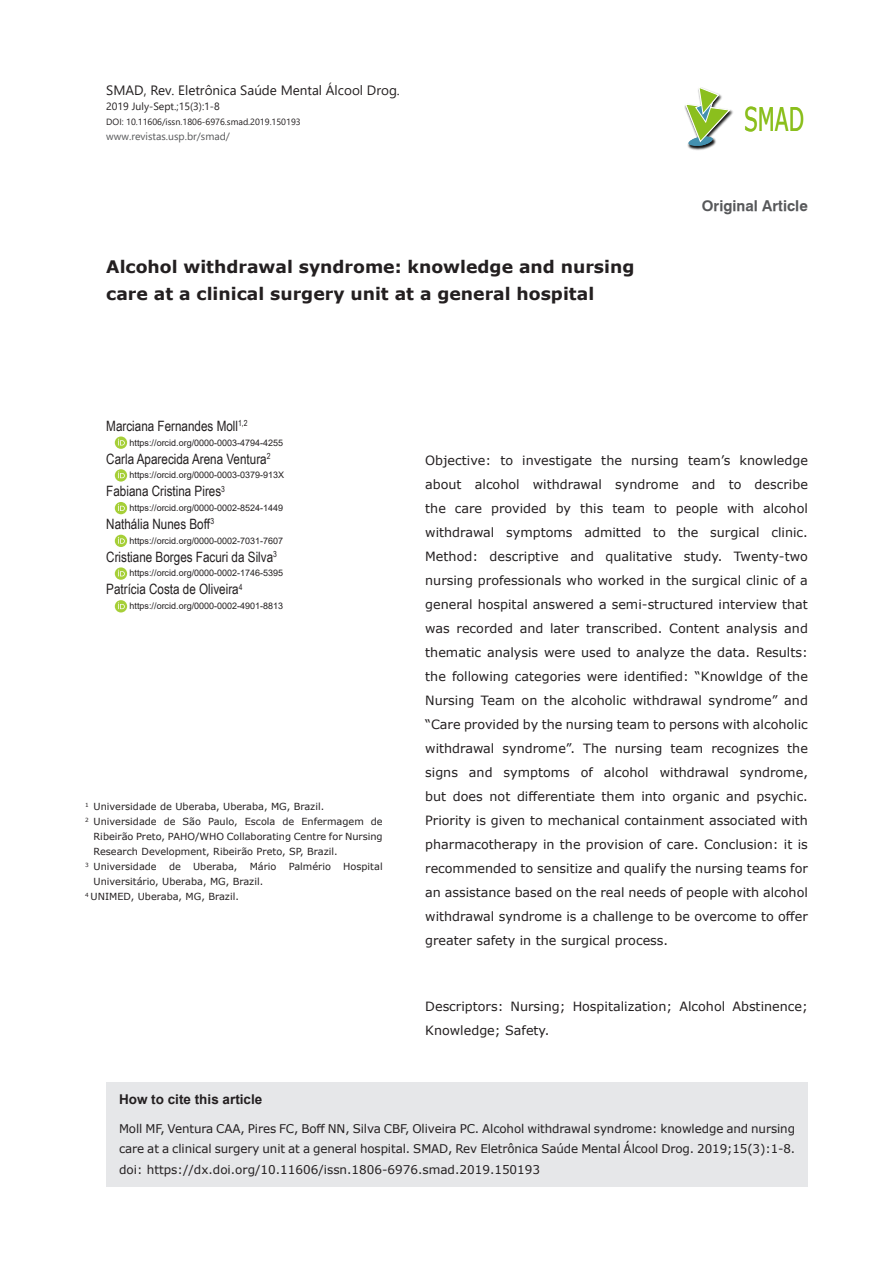
<style>
.page{position:relative;width:893px;height:1263px;background:#fff}
.page>*{position:absolute;margin:0;border:0;box-sizing:border-box;transform-origin:0 0}
.t1{font:32.55px "Verdana";color:#8bbf1d;scale:.62 1}
.Título{font:700 17.25px/27px "Verdana";color:#231f20}
.t2{font:700 15px "Geneva";color:#57585a}
.Autor{font:14.25px "Arial Narrow";color:#231f20}
.Cab-Nomedarevista{font:13.5px "Segoe UI";color:#231f20}
.Como_citar_titulo{font:700 13.5px "Arial";color:#231f20}
.Resumo{font:12.75px/24px "Verdana";color:#231f20;text-align:justify}
.Descritores{font:12.75px/24px "Verdana";color:#231f20}
.Como_citar_texto{font:12px/20.2px "Verdana";color:#231f20;text-align:justify}
.site{font:10.5px "Segoe UI";color:#57585a}
.ano_n_eid{font:10.5px "Segoe UI";color:#231f20}
.Rodapé_Autor{font:9.75px/15px "Verdana";color:#231f20;text-align:justify}
.ORCID_NOVO{font:9px "Arial";color:#231f20}
.DOI{font:9px "Segoe UI";color:#231f20}
</style>
<div class="page">
<img style="left:684px;top:106px;width:49px;height:44px">
<svg style="left:685px;top:87px;width:46px;height:60px"></svg>
<div style="left:106px;top:1082px;width:702px;height:104px;background:#e6e7e9"></div>
<svg style="left:115px;top:436px;width:12px;height:13px"></svg>
<svg style="left:118px;top:439px;width:7px;height:6px"></svg>
<svg style="left:115px;top:469px;width:12px;height:13px"></svg>
<svg style="left:118px;top:471px;width:7px;height:7px"></svg>
<div style="left:115px;top:502px;width:12px;height:12px;background:#a6cf38;border-radius:50%"></div>
<svg style="left:118px;top:504px;width:7px;height:7px"></svg>
<div style="left:115px;top:535px;width:12px;height:12px;background:#a6cf38;border-radius:50%"></div>
<svg style="left:118px;top:537px;width:7px;height:7px"></svg>
<svg style="left:115px;top:567px;width:12px;height:13px"></svg>
<svg style="left:118px;top:570px;width:7px;height:6px"></svg>
<svg style="left:115px;top:600px;width:12px;height:12px"></svg>
<svg style="left:118px;top:602px;width:7px;height:7px"></svg>
<p class="Cab-Nomedarevista" style="left:106px;top:77px;width:295px">SMAD, Rev. Eletrônica Saúde Mental Álcool Drog.</p>
<p class="ano_n_eid" style="left:106px;top:96px;width:115px">2019 July-Sept.;15(3):1-8</p>
<p class="DOI" style="left:106px;top:113px;width:196px">DOI: 10.11606/issn.1806-6976.smad.2019.150193</p>
<p class="site" style="left:106px;top:126px;width:125px">www.revistas.usp.br/smad/</p>
<p class="Título" style="left:106px;top:253px;width:530px">Alcohol withdrawal syndrome: knowledge and nursing care at a clinical surgery unit at a general hospital</p>
<p class="t1" style="left:744px;top:97px;width:99px">SMAD</p>
<p class="t2" style="left:702px;top:197px;width:108px">Original Article</p>
<p class="Autor" style="left:106px;top:415px;width:143px">Marciana Fernandes Moll<sup>1,2</sup></p>
<p class="ORCID_NOVO" style="left:130px;top:436px;width:155px">https://orcid.org/0000-0003-4794-4255</p>
<p class="Autor" style="left:106px;top:448px;width:166px">Carla Aparecida Arena Ventura<sup>2</sup></p>
<p class="ORCID_NOVO" style="left:130px;top:469px;width:156px">https://orcid.org/0000-0003-0379-913X</p>
<p class="Autor" style="left:106px;top:481px;width:120px">Fabiana Cristina Pires<sup>3</sup></p>
<p class="ORCID_NOVO" style="left:130px;top:502px;width:155px">https://orcid.org/0000-0002-8524-1449</p>
<p class="Autor" style="left:106px;top:513px;width:110px">Nathália Nunes Boff<sup>3</sup></p>
<p class="ORCID_NOVO" style="left:130px;top:534px;width:155px">https://orcid.org/0000-0002-7031-7607</p>
<p class="Autor" style="left:106px;top:546px;width:172px">Cristiane Borges Facuri da Silva<sup>3</sup></p>
<p class="ORCID_NOVO" style="left:130px;top:567px;width:155px">https://orcid.org/0000-0002-1746-5395</p>
<p class="Autor" style="left:106px;top:579px;width:138px">Patrícia Costa de Oliveira<sup>4</sup></p>
<p class="ORCID_NOVO" style="left:130px;top:600px;width:155px">https://orcid.org/0000-0002-4901-8813</p>
<p class="Rodapé_Autor" style="left:85px;top:799px;width:241px"><sup>1</sup> Universidade de Uberaba, Uberaba, MG, Brazil.</p>
<p class="Rodapé_Autor" style="left:94px;top:814px;width:291px;text-indent:-9px"><sup>2</sup> Universidade de São Paulo, Escola de Enfermagem de Ribeirão Preto, PAHO/WHO Collaborating Centre for Nursing Research Development, Ribeirão Preto, SP, Brazil.</p>
<p class="Rodapé_Autor" style="left:85px;top:859px;width:73px"><sup>3</sup> Universidade</p>
<p class="Rodapé_Autor" style="left:169px;top:859px;width:13px">de</p>
<p class="Rodapé_Autor" style="left:193px;top:859px;width:46px">Uberaba,</p>
<p class="Rodapé_Autor" style="left:250px;top:859px;width:28px">Mário</p>
<p class="Rodapé_Autor" style="left:289px;top:859px;width:44px">Palmério</p>
<p class="Rodapé_Autor" style="left:343px;top:859px;width:41px">Hospital</p>
<p class="Rodapé_Autor" style="left:94px;top:874px;width:171px">Universitário, Uberaba, MG, Brazil.</p>
<p class="Rodapé_Autor" style="left:85px;top:889px;width:155px"><sup>4</sup> UNIMED, Uberaba, MG, Brazil.</p>
<p class="Resumo" style="left:425px;top:448px;width:384px">Objective: to investigate the nursing team’s knowledge about alcohol withdrawal syndrome and to describe the care provided by this team to people with alcohol withdrawal symptoms admitted to the surgical clinic.<br>Method: descriptive and qualitative study. Twenty-two nursing professionals who worked in the surgical clinic of a general hospital answered a semi-structured interview that was recorded and later transcribed. Content analysis and thematic analysis were used to analyze the data. Results: the following categories were identified: “Knowldge of the Nursing Team on the alcoholic withdrawal syndrome” and “Care provided by the nursing team to persons with alcoholic withdrawal syndrome”. The nursing team recognizes the signs and symptoms of alcohol withdrawal syndrome, but does not differentiate them into organic and psychic.<br>Priority is given to mechanical containment associated with pharmacotherapy in the provision of care. Conclusion: it is recommended to sensitize and qualify the nursing teams for an assistance based on the real needs of people with alcohol withdrawal syndrome is a challenge to be overcome to offer greater safety in the surgical process.</p>
<p class="Descritores" style="left:425px;top:994px;width:384px">Descriptors: Nursing; Hospitalization; Alcohol Abstinence;<br>Knowledge; Safety.</p>
<p class="Como_citar_titulo" style="left:119px;top:1090px;width:145px">How to cite this article</p>
<p class="Como_citar_texto" style="left:119px;top:1118px;width:678px">Moll MF, Ventura CAA, Pires FC, Boff NN, Silva CBF, Oliveira PC. Alcohol withdrawal syndrome: knowledge and nursing care at a clinical surgery unit at a general hospital. SMAD, Rev Eletrônica Saúde Mental Álcool Drog. 2019;15(3):1-8. doi: https://dx.doi.org/10.11606/issn.1806-6976.smad.2019.150193</p>
</div>
